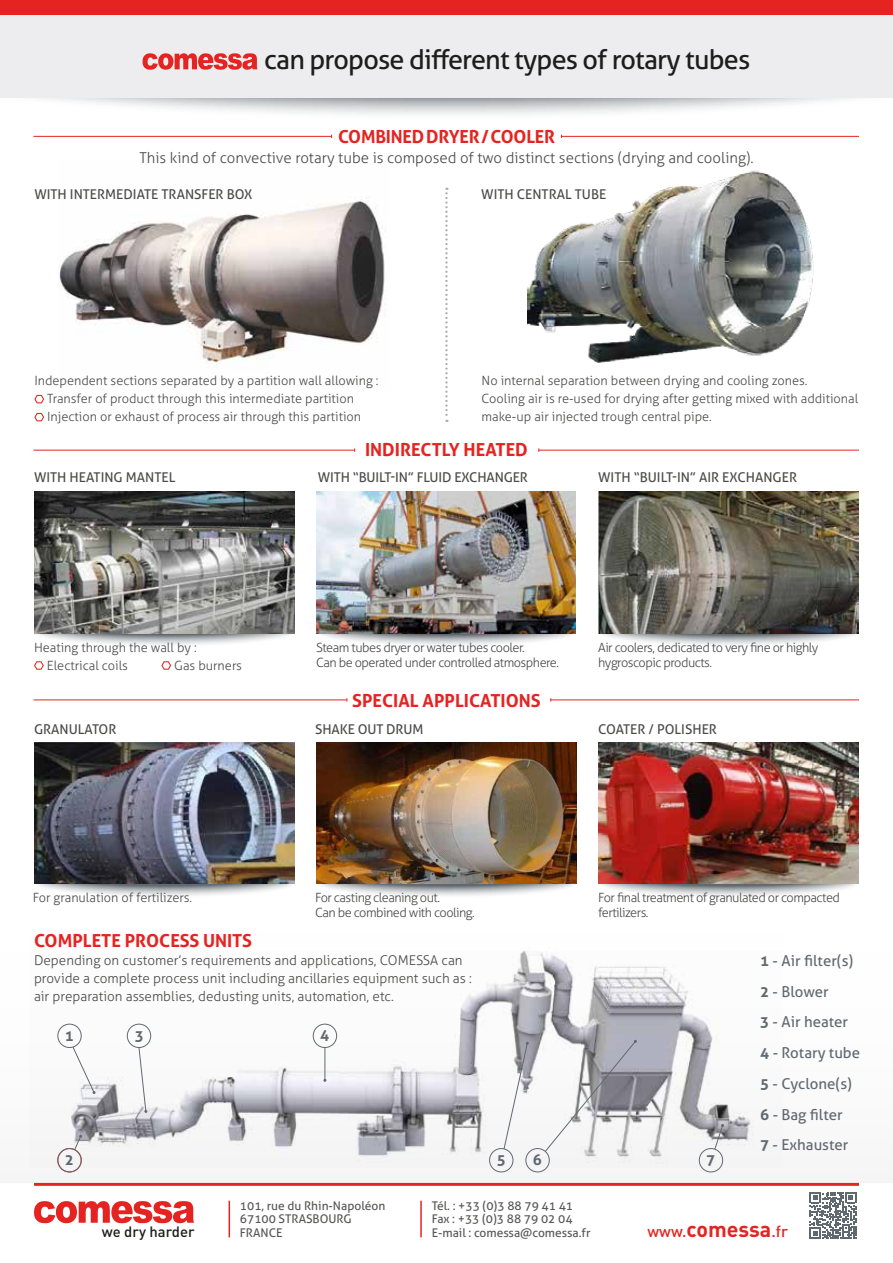
<style>
.page{position:relative;width:893px;height:1263px;background:#fff}
.page>*{position:absolute;margin:0;border:0;box-sizing:border-box;transform-origin:0 0}
.t1{font:27px "Aller";letter-spacing:-.03em;color:#1d1d1b}
.t2{font:700 18px "Aller";color:#e52421}
.t3{font:500 15.9px "DIN Pro";color:#e52421}
.t4{font:300 15px "Aller";color:#4b4b4a}
.t5{font:15px/30.8px "Aller";color:#616970}
.t6{font:700 15px "Aller";color:#616970}
.t7{font:500 14.85px "DIN Pro";color:#1d1d1b}
.t8{font:300 13.5px/18px "Aller";color:#4b4b4a}
.t9{font:13.5px "Aller";color:#4b4b4a}
.t10{font:300 12.75px/18px "Aller";color:#4b4b4a}
.t11{font:300 12.75px/15.3px "Aller";letter-spacing:-.04em;color:#4b4b4a}
.t12{font:12px/13.5px "Aller";color:#575756}
.s1{font-weight:700}
.s2{font-weight:700;font-size:21.45px}
</style>
<div class="page">
<svg style="left:34px;top:1201px;width:160px;height:22px"></svg>
<hr style="left:229px;top:1201px;width:1px;height:36px;background:#e52421">
<hr style="left:420px;top:1201px;width:2px;height:36px;background:#e52421">
<hr style="left:34px;top:1183px;width:825px;height:3px;background:#e52421">
<svg style="left:809px;top:1192px;width:47px;height:47px"></svg>
<svg style="left:598px;top:872px;width:261px;height:27px"></svg>
<svg style="left:316px;top:872px;width:261px;height:27px"></svg>
<svg style="left:34px;top:872px;width:261px;height:27px"></svg>
<svg style="left:33px;top:621px;width:262px;height:27px"></svg>
<svg style="left:316px;top:621px;width:261px;height:27px"></svg>
<svg style="left:598px;top:621px;width:261px;height:27px"></svg>
<svg style="left:0;top:97px;width:893px;height:17px"></svg>
<div style="left:0;top:0;width:893px;height:97px;background:#ededef"></div>
<img style="left:57px;top:950px;width:697px;height:217px">
<div style="left:57px;top:1148px;width:25px;height:24px;border:1px solid #616970;border-radius:50%"></div>
<div style="left:489px;top:1148px;width:24px;height:24px;border:1px solid #616970;border-radius:50%"></div>
<div style="left:525px;top:1148px;width:25px;height:24px;border:1px solid #616970;border-radius:50%"></div>
<div style="left:699px;top:1148px;width:24px;height:24px;border:1px solid #616970;border-radius:50%"></div>
<div style="left:57px;top:1024px;width:25px;height:24px;border:1px solid #616970;border-radius:50%"></div>
<div style="left:127px;top:1024px;width:24px;height:24px;border:1px solid #616970;border-radius:50%"></div>
<div style="left:313px;top:1024px;width:24px;height:24px;border:1px solid #616970;border-radius:50%"></div>
<svg style="left:72px;top:1046px;width:24px;height:48px"></svg>
<svg style="left:74px;top:1135px;width:8px;height:16px"></svg>
<svg style="left:138px;top:1047px;width:9px;height:66px"></svg>
<hr style="left:325px;top:1048px;width:1px;height:32px;background:#616970">
<svg style="left:503px;top:1042px;width:26px;height:108px"></svg>
<svg style="left:544px;top:1040px;width:93px;height:112px"></svg>
<svg style="left:714px;top:1124px;width:10px;height:26px"></svg>
<div style="left:0;top:0;width:893px;height:15px;background:#e52421"></div>
<svg style="left:34px;top:661px;width:10px;height:9px"></svg>
<svg style="left:161px;top:661px;width:10px;height:9px"></svg>
<img style="left:34px;top:492px;width:261px;height:142px">
<img style="left:316px;top:492px;width:259px;height:142px">
<img style="left:598px;top:492px;width:261px;height:142px">
<hr style="left:33px;top:450px;width:322px;height:1px;background:#e52421">
<hr style="left:539px;top:450px;width:320px;height:1px;background:#e52421">
<img style="left:34px;top:742px;width:261px;height:142px">
<img style="left:316px;top:742px;width:261px;height:142px">
<img style="left:598px;top:742px;width:260px;height:142px">
<hr style="left:33px;top:699px;width:314px;height:1px;background:#e52421">
<hr style="left:551px;top:699px;width:308px;height:1px;background:#e52421">
<img style="left:59px;top:198px;width:327px;height:167px">
<svg style="left:34px;top:395px;width:10px;height:8px"></svg>
<svg style="left:34px;top:413px;width:10px;height:8px"></svg>
<img style="left:528px;top:170px;width:286px;height:193px">
<hr style="left:33px;top:136px;width:299px;height:1px;background:#e52421">
<hr style="left:561px;top:136px;width:298px;height:1px;background:#e52421">
<svg style="left:445px;top:188px;width:3px;height:234px"></svg>
<svg style="left:142px;top:53px;width:116px;height:17px"></svg>
<h1 class="t1" style="left:264px;top:43px;width:488px">can propose different types of rotary tubes</h1>
<h2 class="t2" style="left:338px;top:125px;width:219px">COMBINED DRYER / COOLER</h2>
<p class="t4" style="left:139px;top:149px;width:615px">This kind of convective rotary tube is composed of two distinct sections (drying and cooling).</p>
<p class="t9" style="left:34px;top:186px;width:220px">WITH INTERMEDIATE TRANSFER BOX</p>
<p class="t9" style="left:481px;top:186px;width:127px">WITH CENTRAL TUBE</p>
<p class="t10" style="left:47px;top:372px;width:333px;text-indent:-13px">Independent sections separated by a partition wall allowing :<br>Transfer of product through this intermediate partition<br>Injection or exhaust of process air through this partition</p>
<p class="t10" style="left:482px;top:372px;width:378px">No internal separation between drying and cooling zones.<br>Cooling air is re-used for drying after getting mixed with additional make-up air injected trough central pipe.</p>
<h2 class="t2" style="left:365px;top:439px;width:164px">INDIRECTLY HEATED</h2>
<p class="t9" style="left:34px;top:469px;width:143px">WITH HEATING MANTEL</p>
<p class="t9" style="left:318px;top:469px;width:212px">WITH “BUILT-IN” FLUID EXCHANGER</p>
<p class="t9" style="left:598px;top:469px;width:200px">WITH “BUILT-IN” AIR EXCHANGER</p>
<p class="t10" style="left:47px;top:638px;width:151px;text-indent:-13px">Heating through the wall by :<br>Electrical coils</p>
<p class="t10" style="left:174px;top:656px;width:69px">Gas burners</p>
<p class="t11" style="left:316px;top:640px;width:244px">Steam tubes dryer or water tubes cooler.<br>Can be operated under controlled atmosphere.</p>
<p class="t11" style="left:598px;top:640px;width:222px">Air coolers, dedicated to very fine or highly hygroscopic products.</p>
<h2 class="t2" style="left:352px;top:689px;width:190px">SPECIAL APPLICATIONS</h2>
<p class="t9" style="left:34px;top:720px;width:84px">GRANULATOR</p>
<p class="t9" style="left:315px;top:720px;width:110px">SHAKE OUT DRUM</p>
<p class="t9" style="left:598px;top:720px;width:120px">COATER / POLISHER</p>
<p class="t10" style="left:33px;top:888px;width:161px">For granulation of fertilizers.</p>
<p class="t11" style="left:315px;top:890px;width:161px">For casting cleaning out.<br>Can be combined with cooling.</p>
<p class="t11" style="left:598px;top:890px;width:243px">For final treatment of granulated or compacted fertilizers.</p>
<h2 class="t2" style="left:34px;top:929px;width:220px">COMPLETE PROCESS UNITS</h2>
<p class="t8" style="left:34px;top:951px;width:439px">Depending on customer’s requirements and applications, COMESSA can provide a complete process unit including ancillaries equipment such as : air preparation assemblies, dedusting units, automation, etc.</p>
<p class="t5" style="left:760px;top:945px;width:101px"><span class="s1">1</span> - Air filter(s)<br><span class="s1">2</span> - Blower<br><span class="s1">3</span> - Air heater<br><span class="s1">4</span> - Rotary tube<br><span class="s1">5</span> - Cyclone(s)<br><span class="s1">6</span> - Bag filter<br><span class="s1">7</span> - Exhauster</p>
<p class="t6" style="left:65px;top:1150px;width:10px">2</p>
<p class="t6" style="left:320px;top:1026px;width:10px">4</p>
<p class="t6" style="left:65px;top:1026px;width:10px">1</p>
<p class="t6" style="left:135px;top:1026px;width:10px">3</p>
<p class="t6" style="left:497px;top:1151px;width:10px">5</p>
<p class="t6" style="left:533px;top:1150px;width:10px">6</p>
<p class="t6" style="left:706px;top:1150px;width:10px">7</p>
<p class="t7" style="left:102px;top:1221px;width:94px">we dry harder</p>
<p class="t12" style="left:240px;top:1198px;width:147px">101, rue du Rhin-Napoléon<br>67100 STRASBOURG<br>FRANCE</p>
<p class="t12" style="left:432px;top:1198px;width:160px">Tél. : +33 (0)3 88 79 41 41<br>Fax : +33 (0)3 88 79 02 04<br>E-mail : comessa@comessa.fr</p>
<p class="t3" style="left:647px;top:1221px;width:142px">www.<span class="s2">comessa</span>.fr</p>
</div>
